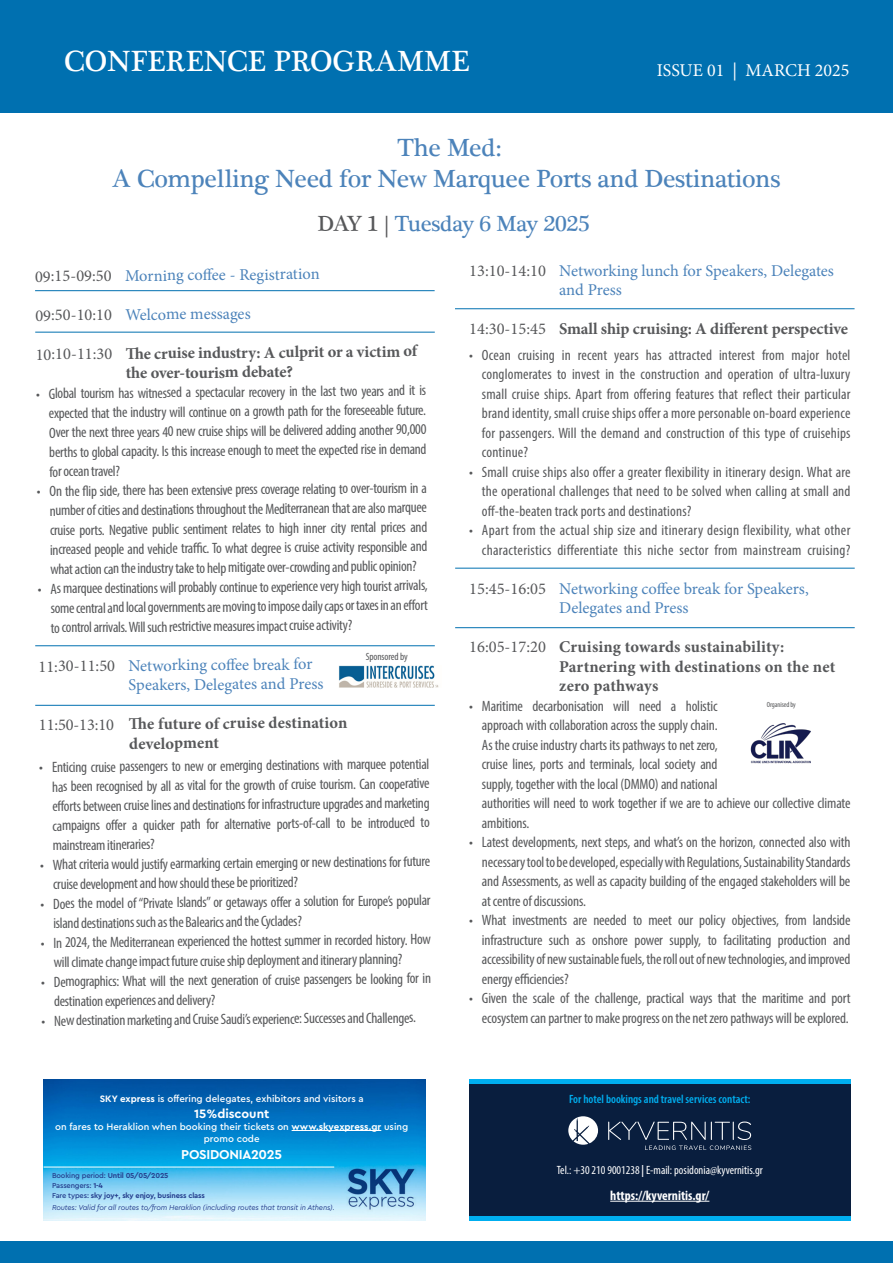
<style>
.page{position:relative;width:893px;height:1263px;background:#fff}
.page>*{position:absolute;margin:0;border:0;box-sizing:border-box;transform-origin:0 0}
.t1{font:30px "Plantagenet Cherokee";color:#fff}
.t2{font:25.5px "Plantagenet Cherokee";letter-spacing:-.01em;color:#4c83ba}
.t3{font:22.5px "Plantagenet Cherokee";letter-spacing:-.01em;color:#4c83ba}
.t4{font:18px "Minion Pro";color:#fff}
.t5{font:700 16.5px/19.5px "Minion Pro";letter-spacing:.005em;color:#57585a}
.t6{font:16.5px/19.5px "Minion Pro";letter-spacing:-.005em;color:#4c83ba}
.t7{font:condensed 15px/19.5px "Myriad Pro";letter-spacing:-.01em;color:#57585a;text-align:justify}
.t8{font:condensed 15px/19.5px "Myriad Pro";letter-spacing:.02em;color:#57585a;text-align:right}
.t9{font:700 condensed 13.5px "Myriad Pro";color:#fff}
.t10{font:700 13.5px "Cera Pro";letter-spacing:-.02em;color:#fff}
.t11{font:700 12.75px "Cera Pro";color:#fff}
.t12{font:condensed 12px "Myriad Pro";color:#fff}
.t13{font:600 condensed 12px "Myriad Pro";color:#00aeef}
.t14{font:condensed 10.5px "Myriad Pro";letter-spacing:-.01em;color:#57585a}
.t15{font:500 9.75px/12.6px "Cera Pro";color:#fff;text-align:center}
.t16{font:italic 7.5px "Cera Pro";letter-spacing:-.02em;color:#253f8e}
.t17{font:700 7.5px "Cera Pro";letter-spacing:-.02em;color:#253f8e}
.t18{font:500 7.5px "Cera GR";letter-spacing:-.02em;color:#253f8e}
.t19{font:condensed 7.5px "Myriad Pro";letter-spacing:-.01em;color:#57585a}
.s1{color:#57585a}
.s2{font-weight:400}
.s3{font-weight:700}
.s4{font-family:"Cera GR";font-weight:500}
.s5{font-family:"Cera Pro";font-weight:700}
.s6{font-weight:600}
</style>
<div class="page">
<img style="left:43px;top:1079px;width:382px;height:141px">
<div style="left:469px;top:1079px;width:381px;height:22px;background:#00aeef"></div>
<svg style="left:469px;top:1215px;width:381px;height:5px;background:#0191cb"></svg>
<div style="left:469px;top:1084px;width:381px;height:131px;background:#091e3e"></div>
<svg style="left:608px;top:1121px;width:143px;height:29px"></svg>
<svg style="left:568px;top:1116px;width:30px;height:29px"></svg>
<hr style="left:610px;top:1201px;width:99px;height:1px;background:#fff">
<div style="left:0;top:0;width:893px;height:112px;background:#0070b0"></div>
<img style="left:339px;top:665px;width:100px;height:22px">
<hr style="left:35px;top:290px;width:400px;height:1px;background:#0070b0">
<hr style="left:455px;top:308px;width:399px;height:1px;background:#0070b0">
<hr style="left:35px;top:332px;width:400px;height:1px;background:#0070b0">
<hr style="left:455px;top:568px;width:400px;height:1px;background:#0070b0">
<hr style="left:455px;top:627px;width:400px;height:1px;background:#0070b0">
<hr style="left:35px;top:645px;width:400px;height:1px;background:#0070b0">
<hr style="left:35px;top:705px;width:400px;height:1px;background:#0070b0">
<img style="left:750px;top:723px;width:61px;height:41px">
<hr style="left:292px;top:1130px;width:89px;height:1px;background:#fff">
<img style="left:338px;top:1160px;width:85px;height:59px">
<hr style="left:44px;top:1167px;width:290px;height:1px;background:#fff">
<div style="left:0;top:1242px;width:893px;height:21px;background:#0070b0"></div>
<p class="t1" style="left:64px;top:42px;width:407px">CONFERENCE PROGRAMME</p>
<p class="t4" style="left:657px;top:58px;width:194px">ISSUE 01 | MARCH 2025</p>
<p class="t2" style="left:398px;top:132px;width:105px">The Med:</p>
<p class="t2" style="left:112px;top:163px;width:670px">A Compelling Need for New Marquee Ports and Destinations</p>
<p class="t3" style="left:317px;top:210px;width:274px"><span class="s1">DAY 1 |</span> Tuesday 6 May 2025</p>
<p class="t6" style="left:35px;top:268px;width:286px;rotate:-1deg"><span class="s1">09:15-09:50</span> Morning coff ee - Registration</p>
<p class="t6" style="left:35px;top:307px;width:217px;rotate:-1deg"><span class="s1">09:50-10:10</span> Welcome messages</p>
<p class="t5" style="left:125px;top:345px;width:293px;line-height:18.9px;text-indent:-90px;rotate:-1deg"><span class="s2">10:10-11:30</span> Th e cruise industry: A culprit or a victim of the over-tourism debate?</p>
<p class="t7" style="left:48px;top:385px;width:379px;text-indent:-12px;rotate:-1deg">• Global tourism has witnessed a spectacular recovery in the last two years and it is expected that the industry will continue on a growth path for the foreseeable future.<br>Over the next three years 40 new cruise ships will be delivered adding another 90,000 berths to global capacity. Is this increase enough to meet the expected rise in demand for ocean travel?</p>
<p class="t7" style="left:49px;top:483px;width:379px;text-indent:-12px;rotate:-1deg">• On the fl ip side, there has been extensive press coverage relating to over-tourism in a number of cities and destinations throughout the Mediterranean that are also marquee cruise ports. Negative public sentiment relates to high inner city rental prices and increased people and vehicle traffi c. To what degree is cruise activity responsible and what action can the industry take to help mitigate over-crowding and public opinion?</p>
<p class="t7" style="left:50px;top:580px;width:379px;text-indent:-12px;rotate:-1deg">• As marquee destinations will probably continue to experience very high tourist arrivals, some central and local governments are moving to impose daily caps or taxes in an eff ort to control arrivals. Will such restrictive measures impact cruise activity?</p>
<p class="t6" style="left:128px;top:657px;width:196px;text-indent:-90px;rotate:-1deg"><span class="s1">11:30-11:50</span> Networking coff ee break for<br>Speakers, Delegates and Press</p>
<p class="t5" style="left:129px;top:715px;width:220px;line-height:18.9px;text-indent:-90px;rotate:-1deg"><span class="s2">11:50-13:10</span> Th e future of cruise destination development</p>
<p class="t7" style="left:51px;top:759px;width:379px;text-indent:-12px;rotate:-1deg">• Enticing cruise passengers to new or emerging destinations with marquee potential has been recognised by all as vital for the growth of cruise tourism. Can cooperative eff orts between cruise lines and destinations for infrastructure upgrades and marketing campaigns off er a quicker path for alternative ports-of-call to be introduced to mainstream itineraries?</p>
<p class="t7" style="left:53px;top:856px;width:379px;line-height:19px;text-indent:-13px;rotate:-1deg">• What criteria would justify earmarking certain emerging or new destinations for future cruise development and how should these be prioritized?</p>
<p class="t7" style="left:53px;top:895px;width:379px;line-height:18.9px;text-indent:-13px;rotate:-1deg">• Does the model of “Private Islands” or getaways off er a solution for Europe’s popular island destinations such as the Balearics and the Cyclades?</p>
<p class="t7" style="left:53px;top:934px;width:379px;text-indent:-13px;rotate:-1deg">• In 2024, the Mediterranean experienced the hottest summer in recorded history. How will climate change impact future cruise ship deployment and itinerary planning?</p>
<p class="t7" style="left:54px;top:974px;width:379px;line-height:18.6px;text-indent:-13px;rotate:-1deg">• Demographics: What will the next generation of cruise passengers be looking for in destination experiences and delivery?</p>
<p class="t7" style="left:41px;top:1012px;width:376px;rotate:-1deg">• New destination marketing and Cruise Saudi’s experience: Successes and Challenges.</p>
<p class="t14" style="left:366px;top:650px;width:43px">Sponsored by</p>
<p class="t15" style="left:100px;top:1091px;width:266px"><span class="s3">SKY express</span> is offering delegates, exhibitors and visitors a</p>
<p class="t11" style="left:194px;top:1105px;width:77px">15%discount</p>
<p class="t15" style="left:55px;top:1119px;width:355px">on fares to Heraklion when booking their tickets on <span class="s3">www.skyexpress.gr</span> using promo code</p>
<p class="t10" style="left:181px;top:1145px;width:102px">POSIDONIA2025</p>
<p class="t17" style="left:52px;top:1171px;width:118px"><span class="s4">Booking period:</span> Until 05/05/2025</p>
<p class="t18" style="left:52px;top:1181px;width:52px">Passengers: <span class="s5">1-4</span></p>
<p class="t17" style="left:52px;top:1190px;width:154px"><span class="s4">Fare types:</span> sky joy+, sky enjoy, business class</p>
<p class="t16" style="left:52px;top:1202px;width:284px">Routes: Valid for all routes to/from Heraklion (including routes that transit in Athens).</p>
<p class="t6" style="left:559px;top:261px;width:276px;text-indent:-90px"><span class="s1">13:10-14:10</span> Networking lunch for Speakers, Delegates and Press</p>
<p class="t5" style="left:469px;top:319px;width:380px"><span class="s2">14:30-15:45</span> Small ship cruising: A different perspective</p>
<p class="t7" style="left:482px;top:345px;width:370px;text-indent:-13px">• Ocean cruising in recent years has attracted interest from major hotel conglomerates to invest in the construction and operation of ultra-luxury small cruise ships. Apart from offering features that reflect their particular brand identity, small cruise ships offer a more personable on-board experience for passengers. Will the demand and construction of this type of cruisehips continue?</p>
<p class="t7" style="left:482px;top:462px;width:370px;text-indent:-13px">• Small cruise ships also offer a greater flexibility in itinerary design. What are the operational challenges that need to be solved when calling at small and off-the-beaten track ports and destinations?</p>
<p class="t8" style="left:469px;top:520px;width:383px">• Apart from the actual ship size and itinerary design flexibility, what other characteristics differentiate this niche sector from mainstream cruising?</p>
<p class="t6" style="left:559px;top:579px;width:251px;text-indent:-90px"><span class="s1">15:45-16:05</span> Networking coffee break for Speakers,<br>Delegates and Press</p>
<p class="t5" style="left:559px;top:637px;width:278px;text-indent:-90px"><span class="s2">16:05-17:20</span> Cruising towards sustainability:<br>Partnering with destinations on the net zero pathways</p>
<p class="t7" style="left:482px;top:696px;width:370px;text-align:left;text-indent:-13px">• Maritime decarbonisation will need a holistic<br>approach with collaboration across the supply chain.<br>As the cruise industry charts its pathways to net zero,<br>cruise lines, ports and terminals, local society and<br>supply, together with the local (DMMO) and national<br>authorities will need to work together if we are to achieve our collective climate ambitions.</p>
<p class="t7" style="left:482px;top:832px;width:370px;text-indent:-13px">• Latest developments, next steps, and what’s on the horizon, connected also with necessary tool to be developed, especially with Regulations, Sustainability Standards and Assessments, as well as capacity building of the engaged stakeholders will be at centre of discussions.</p>
<p class="t7" style="left:482px;top:910px;width:370px;text-indent:-13px">• What investments are needed to meet our policy objectives, from landside infrastructure such as onshore power supply, to facilitating production and accessibility of new sustainable fuels, the roll out of new technologies, and improved energy efficiencies?</p>
<p class="t7" style="left:469px;top:988px;width:383px;text-align:right">• Given the scale of the challenge, practical ways that the maritime and port ecosystem can partner to make progress on the net zero pathways will be explored.</p>
<p class="t19" style="left:767px;top:700px;width:30px">Organised by</p>
<p class="t13" style="left:569px;top:1091px;width:183px">For hotel bookings and travel services contact:</p>
<p class="t12" style="left:557px;top:1163px;width:208px">Tel.: +30 210 9001238 <span class="s6">|</span> E-mail: posidonia@kyvernitis.gr</p>
<p class="t9" style="left:610px;top:1187px;width:101px">https://kyvernitis.gr/</p>
</div>
